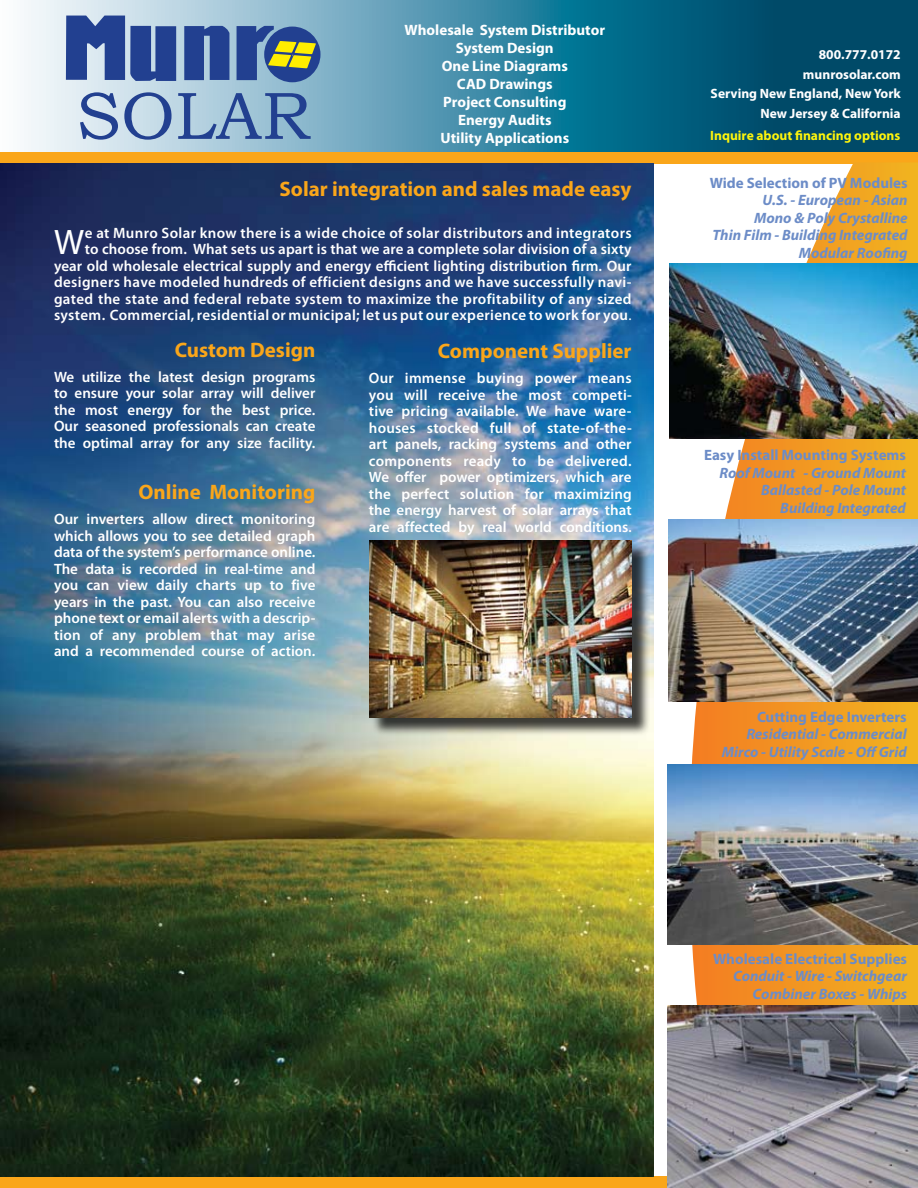
<style>
.page{position:relative;width:918px;height:1188px;background:#fff}
.page>*{position:absolute;margin:0;border:0;box-sizing:border-box;transform-origin:0 0}
.t1{font:35.55px "Myriad Pro";color:#fff}
.t2{font:700 21px "Myriad Pro";color:#faa61a}
.t3{font:600 15px/16.5px "Myriad Pro";letter-spacing:.01em;color:#fff;text-align:justify}
.t4{font:italic 700 15px/17.5px "Myriad Pro";color:#6c8cc7;text-align:right}
.t5{font:700 15px/18px "Myriad Pro";color:#fff;text-align:center}
.t6{font:700 15px "Myriad Pro";color:#6c8cc7}
.t7{font:700 13.5px/19.5px "Myriad Pro";color:#fff;text-align:right}
.t8{font:700 13.5px "Myriad Pro";color:#fef50c}
.s1{font-weight:400}
.s2{font-size:13.5px}
</style>
<div class="page">
<div style="left:0;top:151px;width:918px;height:13px;background:#faa61a"></div>
<svg style="left:24px;top:0;width:894px;height:151px;background:#3b829c"></svg>
<div style="left:0;top:1176px;width:918px;height:12px;background:#faa61a"></div>
<svg style="left:689px;top:163px;width:229px;height:843px"></svg>
<img style="left:669px;top:264px;width:249px;height:174px">
<img style="left:0;top:163px;width:654px;height:1013px">
<div style="left:372px;top:542px;width:278px;height:194px;background:#000;opacity:.75"></div>
<img style="left:369px;top:540px;width:263px;height:177px">
<img style="left:668px;top:1006px;width:250px;height:182px">
<svg style="left:80px;top:92px;width:38px;height:48px;background:#95a9cb"></svg>
<svg style="left:124px;top:92px;width:48px;height:48px;background:#95adcd"></svg>
<svg style="left:178px;top:93px;width:133px;height:46px;background:#7c9dc2"></svg>
<svg style="left:66px;top:16px;width:255px;height:66px;background:#5d78a3"></svg>
<img style="left:668px;top:764px;width:250px;height:181px">
<img style="left:669px;top:520px;width:249px;height:181px">
<p class="t5" style="left:405px;top:21px;width:202px">Wholesale System Distributor<br>System Design<br>One Line Diagrams<br>CAD Drawings<br>Project Consulting<br>Energy Audits<br>Utility Applications</p>
<h2 class="t2" style="left:279px;top:175px;width:354px">Solar integration and sales made easy</h2>
<p class="t3" style="left:54px;top:224px;width:579px;text-align:right">e at Munro Solar know there is a wide choice of solar distributors and integrators<br>to choose from. What sets us apart is that we are a complete solar division of a sixty year old wholesale electrical supply and energy efficient lighting distribution firm. Our designers have modeled hundreds of efficient designs and we have successfully navi&shy;gated the state and federal rebate system to maximize the profitability of any sized system. Commercial, residential or municipal; let us put our experience to work for you<span class="s1">.</span></p>
<h1 class="t1" style="left:54px;top:220px;width:32px">W</h1>
<h2 class="t2" style="left:175px;top:336px;width:142px">Custom Design</h2>
<p class="t3" style="left:54px;top:368px;width:263px">We utilize the latest design programs to ensure your solar array will deliver the most energy for the best price.<br>Our seasoned professionals can create the optimal array for any size facility.</p>
<h2 class="t2" style="left:139px;top:479px;width:178px">Online Monitoring</h2>
<p class="t3" style="left:54px;top:511px;width:263px">Our inverters allow direct monitoring which allows you to see detailed graph data of the system’s performance online.<br>The data is recorded in real-time and you can view daily charts up to five years in the past. You can also receive phone text or email alerts with a descrip&shy;tion of any problem that may arise and a recommended course of action.</p>
<h2 class="t2" style="left:438px;top:337px;width:195px">Component Supplier</h2>
<p class="t3" style="left:369px;top:369px;width:264px">Our immense buying power means you will receive the most competi&shy;tive pricing available. We have ware&shy;houses stocked full of state-of-the&shy;art panels, racking systems and other components ready to be delivered.<br>We offer power optimizers, which are the perfect solution for maximizing the energy harvest of solar arrays that are affected by real world conditions<span class="s2">.</span></p>
<p class="t7" style="left:711px;top:44px;width:192px">800.777.0172<br>munrosolar.com<br>Serving New England, New York<br>New Jersey &amp; California</p>
<p class="t8" style="left:710px;top:127px;width:192px">Inquire about financing options</p>
<p class="t6" style="left:710px;top:173px;width:199px">Wide Selection of PV Modules</p>
<p class="t4" style="left:712px;top:191px;width:197px">U.S. - European - Asian<br>Mono &amp; Poly Crystalline<br>Thin Film - Building Integrated<br>Modular Roofing</p>
<p class="t6" style="left:704px;top:445px;width:203px">Easy Install Mounting Systems</p>
<p class="t4" style="left:719px;top:463px;width:188px">Roof Mount - Ground Mount<br>Ballasted - Pole Mount<br>Building Integrated</p>
<p class="t6" style="left:757px;top:707px;width:151px">Cutting Edge Inverters</p>
<p class="t4" style="left:722px;top:725px;width:186px">Residential - Commercial<br>Mirco - Utility Scale - Off Grid</p>
<p class="t6" style="left:713px;top:949px;width:195px">Wholesale Electrical Supplies</p>
<p class="t4" style="left:733px;top:967px;width:176px">Conduit - Wire - Switchgear<br>Combiner Boxes - Whips</p>
</div>
